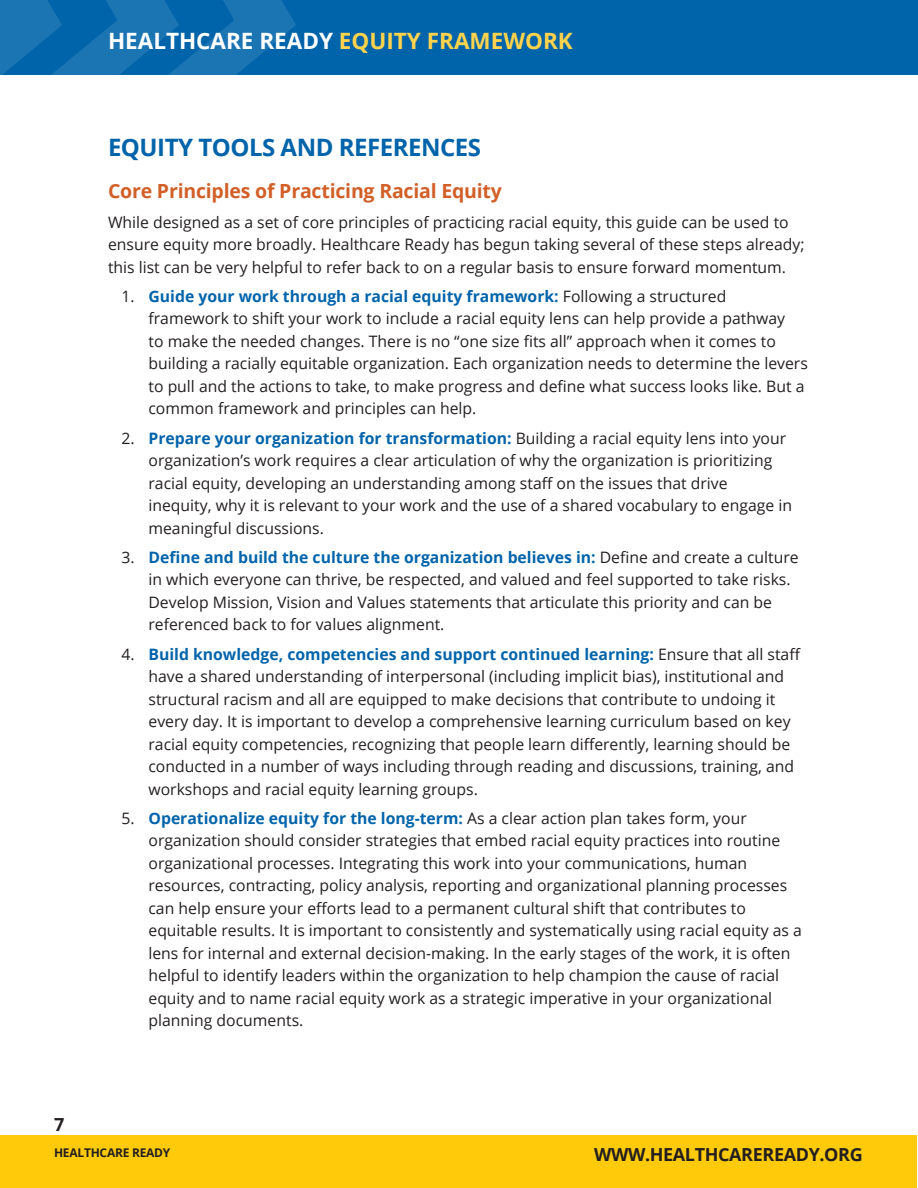
<style>
.page{position:relative;width:918px;height:1188px;background:#fff}
.page>*{position:absolute;margin:0;border:0;box-sizing:border-box;transform-origin:0 0}
.t1{font:700 24px "Open Sans";letter-spacing:-.02em;color:#0064aa}
.t2{font:700 22.5px "Open Sans";color:#fff}
.t3{font:700 19.5px "Open Sans";letter-spacing:-.01em;color:#d25f27}
.t4{font:700 18px "Open Sans";letter-spacing:-.02em;color:#231f20}
.BODY{font:15.75px/22.5px "Open Sans";color:#231f20}
.t5{font:700 12px "Open Sans";letter-spacing:-.02em;color:#231f20}
.s1{color:#fed34c}
.s2{font-weight:700;color:#0064aa}
</style>
<div class="page">
<div style="left:1px;top:1136px;width:916px;height:52px;background:#feca0a"></div>
<div style="left:0;top:0;width:918px;height:75px;background:#0064aa"></div>
<svg style="left:0;top:0;width:296px;height:75px"></svg>
<h2 class="t2" style="left:108px;top:25px;width:466px">HEALTHCARE READY <span class="s1">EQUITY FRAMEWORK</span></h2>
<h1 class="t1" style="left:108px;top:130px;width:375px">EQUITY TOOLS AND REFERENCES</h1>
<h2 class="t3" style="left:108px;top:177px;width:396px">Core Principles of Practicing Racial Equity</h2>
<p class="BODY" style="left:108px;top:210px;width:698px">While designed as a set of core principles of practicing racial equity, this guide can be used to ensure equity more broadly. Healthcare Ready has begun taking several of these steps already; this list can be very helpful to refer back to on a regular basis to ensure forward momentum.</p>
<p class="BODY" style="left:148px;top:284px;width:661px;text-indent:-27px">1. <span class="s2">Guide your work through a racial equity framework:</span> Following a structured framework to shift your work to include a racial equity lens can help provide a pathway<br>to make the needed changes. There is no “one size fits all” approach when it comes to building a racially equitable organization. Each organization needs to determine the levers to pull and the actions to take, to make progress and define what success looks like. But a common framework and principles can help.</p>
<p class="BODY" style="left:148px;top:426px;width:645px;text-indent:-27px">2. <span class="s2">Prepare your organization for transformation:</span> Building a racial equity lens into your organization’s work requires a clear articulation of why the organization is prioritizing racial equity, developing an understanding among staff on the issues that drive inequity, why it is relevant to your work and the use of a shared vocabulary to engage in meaningful discussions.</p>
<p class="BODY" style="left:148px;top:545px;width:652px;text-indent:-27px">3. <span class="s2">Define and build the culture the organization believes in:</span> Define and create a culture in which everyone can thrive, be respected, and valued and feel supported to take risks.<br>Develop Mission, Vision and Values statements that articulate this priority and can be referenced back to for values alignment.</p>
<p class="BODY" style="left:148px;top:642px;width:654px;text-indent:-27px">4. <span class="s2">Build knowledge, competencies and support continued learning:</span> Ensure that all staff have a shared understanding of interpersonal (including implicit bias), institutional and structural racism and all are equipped to make decisions that contribute to undoing it every day. It is important to develop a comprehensive learning curriculum based on key racial equity competencies, recognizing that people learn differently, learning should be conducted in a number of ways including through reading and discussions, training, and workshops and racial equity learning groups.</p>
<p class="BODY" style="left:148px;top:806px;width:655px;text-indent:-27px">5. <span class="s2">Operationalize equity for the long-term:</span> As a clear action plan takes form, your organization should consider strategies that embed racial equity practices into routine organizational processes. Integrating this work into your communications, human resources, contracting, policy analysis, reporting and organizational planning processes can help ensure your efforts lead to a permanent cultural shift that contributes to equitable results. It is important to consistently and systematically using racial equity as a lens for internal and external decision-making. In the early stages of the work, it is often helpful to identify leaders within the organization to help champion the cause of racial equity and to name racial equity work as a strategic imperative in your organizational planning documents.</p>
<p class="t4" style="left:54px;top:1112px;width:12px">7</p>
<p class="t5" style="left:54px;top:1144px;width:118px">HEALTHCARE READY</p>
<p class="t4" style="left:594px;top:1142px;width:270px">WWW.HEALTHCAREREADY.ORG</p>
</div>
